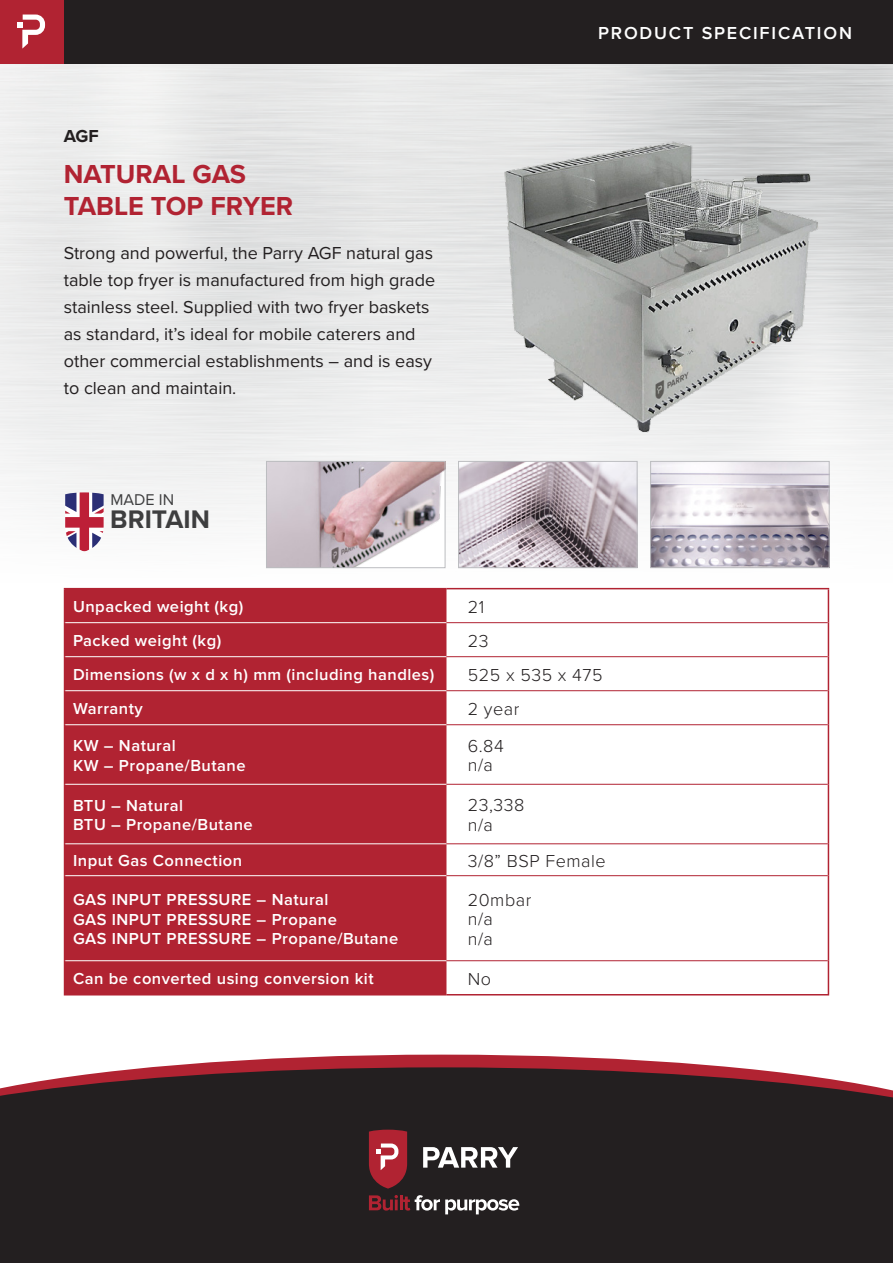
<style>
.page{position:relative;width:893px;height:1263px;background:#fff}
.page>*{position:absolute;margin:0;border:0;box-sizing:border-box;transform-origin:0 0}
.t1{font:700 27px/32.4px "Proxima Nova";color:#b12332}
.t2{font:700 26.4px "Proxima Nova";color:#3e3e3f}
.t3{font:18px/27px "Proxima Nova";color:#231f20}
.t4{font:300 18px/19.5px "Proxima Nova";letter-spacing:.03em;color:#231f20}
.t5{font:600 18px "Proxima Nova";letter-spacing:.1em;color:#fff}
.t6{font:700 18px "Proxima Nova";color:#231f20}
.t7{font:600 16.5px/19.5px "Proxima Nova";letter-spacing:.03em;color:#fff}
.t8{font:16.2px "Proxima Nova";color:#3e3e3f}
</style>
<div class="page">
<div style="left:0;top:1100px;width:893px;height:163px;background:#231f20"></div>
<svg style="left:0;top:1054px;width:893px;height:46px"></svg>
<img style="left:0;top:64px;width:893px;height:562px">
<div style="left:65px;top:589px;width:381px;height:405px;background:#b12332"></div>
<hr style="left:64px;top:588px;width:382px;height:1px;background:#b12332">
<hr style="left:64px;top:589px;width:1px;height:34px;background:#b12332">
<hr style="left:446px;top:588px;width:383px;height:1px;background:#b12332">
<hr style="left:828px;top:589px;width:1px;height:34px;background:#b12332">
<hr style="left:64px;top:623px;width:1px;height:34px;background:#b12332">
<hr style="left:828px;top:623px;width:1px;height:34px;background:#b12332">
<hr style="left:64px;top:657px;width:1px;height:34px;background:#b12332">
<hr style="left:828px;top:657px;width:1px;height:34px;background:#b12332">
<hr style="left:64px;top:691px;width:1px;height:34px;background:#b12332">
<hr style="left:828px;top:691px;width:1px;height:34px;background:#b12332">
<hr style="left:64px;top:725px;width:1px;height:59px;background:#b12332">
<hr style="left:828px;top:725px;width:1px;height:59px;background:#b12332">
<hr style="left:64px;top:784px;width:1px;height:60px;background:#b12332">
<hr style="left:64px;top:844px;width:1px;height:32px;background:#b12332">
<hr style="left:64px;top:876px;width:1px;height:85px;background:#b12332">
<hr style="left:64px;top:961px;width:1px;height:33px;background:#b12332">
<hr style="left:828px;top:961px;width:1px;height:33px;background:#b12332">
<hr style="left:64px;top:994px;width:382px;height:1px;background:#b12332">
<hr style="left:446px;top:994px;width:383px;height:1px;background:#b12332">
<hr style="left:65px;top:622px;width:381px;height:1px;background:#fff">
<hr style="left:65px;top:656px;width:381px;height:1px;background:#fff">
<hr style="left:65px;top:690px;width:381px;height:1px;background:#fff">
<hr style="left:65px;top:724px;width:381px;height:1px;background:#fff">
<hr style="left:65px;top:784px;width:381px;height:1px;background:#fff">
<hr style="left:65px;top:843px;width:381px;height:1px;background:#fff">
<hr style="left:65px;top:875px;width:381px;height:1px;background:#fff">
<hr style="left:65px;top:960px;width:381px;height:1px;background:#fff">
<hr style="left:446px;top:622px;width:382px;height:1px;background:#b12332">
<hr style="left:446px;top:656px;width:382px;height:1px;background:#b12332">
<hr style="left:446px;top:690px;width:382px;height:1px;background:#b12332">
<hr style="left:446px;top:724px;width:382px;height:1px;background:#b12332">
<hr style="left:446px;top:784px;width:382px;height:1px;background:#b12332">
<hr style="left:446px;top:960px;width:382px;height:1px;background:#b12332">
<hr style="left:446px;top:843px;width:382px;height:1px;background:#b12332">
<hr style="left:446px;top:875px;width:382px;height:1px;background:#b12332">
<hr style="left:828px;top:784px;width:1px;height:60px;background:#b12332">
<hr style="left:828px;top:844px;width:1px;height:32px;background:#b12332">
<hr style="left:828px;top:876px;width:1px;height:85px;background:#b12332">
<div style="left:0;top:0;width:893px;height:64px;background:#231f20"></div>
<div style="left:0;top:0;width:64px;height:64px;background:#b12332"></div>
<svg style="left:17px;top:15px;width:28px;height:33px"></svg>
<svg style="left:423px;top:1147px;width:95px;height:20px"></svg>
<svg style="left:369px;top:1130px;width:38px;height:58px;background:#a93844"></svg>
<svg style="left:369px;top:1195px;width:150px;height:19px"></svg>
<svg style="left:65px;top:492px;width:39px;height:59px"></svg>
<img style="left:473px;top:115px;width:377px;height:334px">
<img style="left:268px;top:463px;width:175px;height:103px">
<div style="left:266px;top:461px;width:179px;height:107px;border:1px solid #bcbdc0"></div>
<img style="left:460px;top:463px;width:175px;height:103px">
<div style="left:458px;top:461px;width:179px;height:107px;border:1px solid #bcbdc0"></div>
<img style="left:652px;top:463px;width:176px;height:103px">
<div style="left:650px;top:461px;width:180px;height:107px;border:1px solid #bcbdc0"></div>
<p class="t6" style="left:64px;top:125px;width:36px">AGF</p>
<p class="t1" style="left:64px;top:158px;width:231px">NATURAL GAS<br>TABLE TOP FRYER</p>
<p class="t3" style="left:64px;top:240px;width:373px">Strong and powerful, the Parry AGF natural gas table top fryer is manufactured from high grade stainless steel. Supplied with two fryer baskets as standard, it’s ideal for mobile caterers and other commercial establishments – and is easy to clean and maintain.</p>
<p class="t8" style="left:111px;top:490px;width:65px">MADE IN</p>
<p class="t2" style="left:110px;top:503px;width:101px">BRITAIN</p>
<p class="t5" style="left:598px;top:24px;width:255px">PRODUCT SPECIFICATION</p>
<p class="t7" style="left:73px;top:598px;width:172px">Unpacked weight (kg)</p>
<p class="t4" style="left:468px;top:598px;width:18px">21</p>
<p class="t7" style="left:73px;top:632px;width:150px">Packed weight (kg)</p>
<p class="t4" style="left:468px;top:632px;width:22px">23</p>
<p class="t7" style="left:73px;top:666px;width:363px">Dimensions (w x d x h) mm (including handles)</p>
<p class="t4" style="left:468px;top:666px;width:136px">525 x 535 x 475</p>
<p class="t7" style="left:73px;top:700px;width:71px">Warranty</p>
<p class="t4" style="left:468px;top:700px;width:53px">2 year</p>
<p class="t7" style="left:73px;top:737px;width:104px">KW – Natural</p>
<p class="t7" style="left:73px;top:756px;width:174px">KW – Propane/Butane</p>
<p class="t4" style="left:468px;top:737px;width:38px">6.84 n/a</p>
<p class="t7" style="left:73px;top:796px;width:112px">BTU – Natural</p>
<p class="t7" style="left:73px;top:816px;width:181px">BTU – Propane/Butane</p>
<p class="t4" style="left:468px;top:796px;width:58px">23,338 n/a</p>
<p class="t7" style="left:73px;top:852px;width:171px">Input Gas Connection</p>
<p class="t4" style="left:468px;top:852px;width:139px">3/8” BSP Female</p>
<p class="t7" style="left:73px;top:891px;width:257px">GAS INPUT PRESSURE – Natural</p>
<p class="t7" style="left:73px;top:910px;width:327px">GAS INPUT PRESSURE – Propane<br>GAS INPUT PRESSURE – Propane/Butane</p>
<p class="t4" style="left:468px;top:891px;width:65px">20mbar n/a<br>n/a</p>
<p class="t7" style="left:73px;top:970px;width:302px">Can be converted using conversion kit</p>
<p class="t4" style="left:468px;top:970px;width:25px">No</p>
</div>
